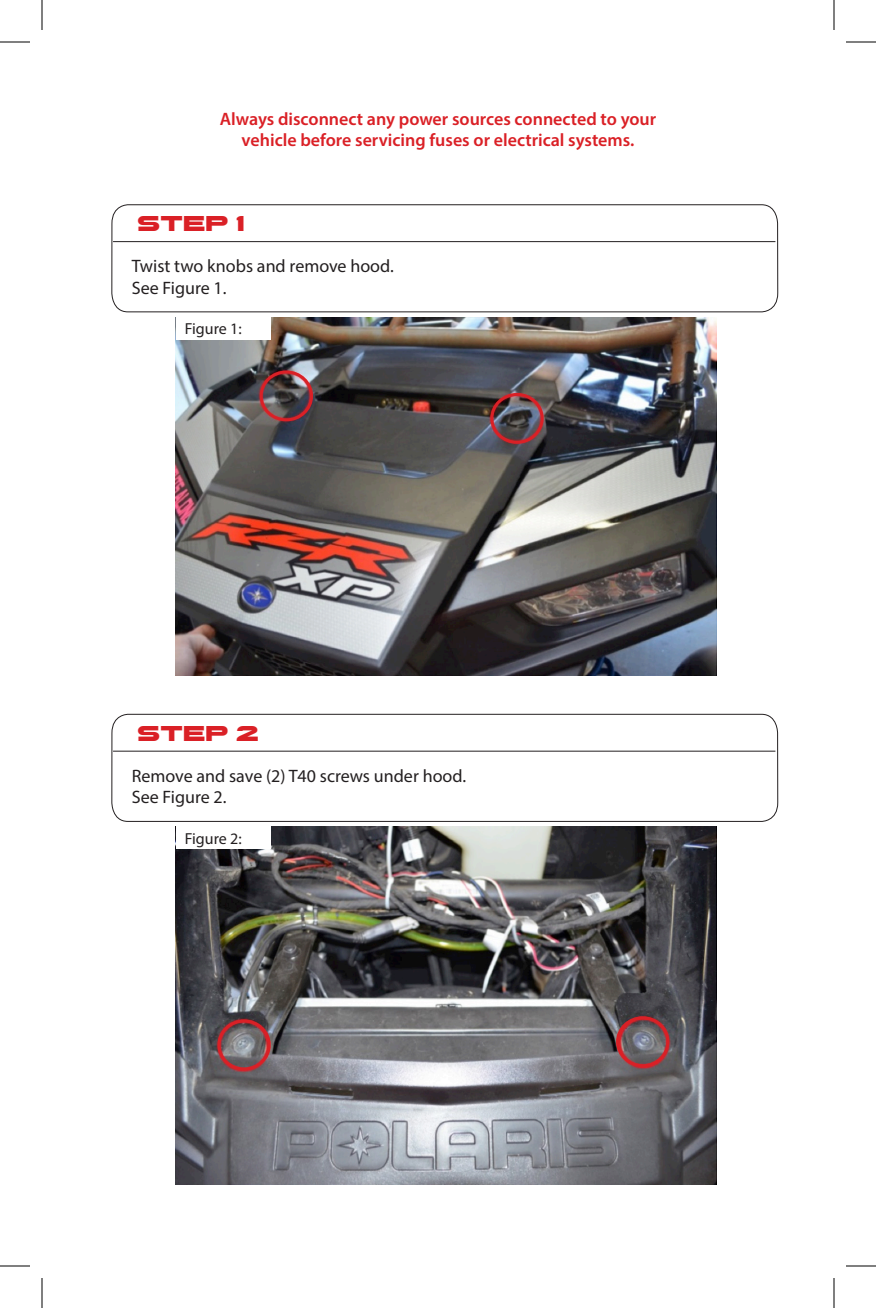
<style>
.page{position:relative;width:876px;height:1308px;background:#fff}
.page>*{position:absolute;margin:0;border:0;box-sizing:border-box;transform-origin:0 0}
.Step_Headers{font:20px "Rigid Industries";color:#da2026}
.Body_Copy_Red{font:600 18px/21.6px "Myriad Pro";color:#da2026;text-align:center}
.Body_Copy{font:18px/21.6px "Myriad Pro";color:#231f20}
.Body_Copy-2{font:16px "Myriad Pro";color:#231f20}
</style>
<div class="page">
<img style="left:176px;top:827px;width:541px;height:358px">
<svg style="left:111px;top:204px;width:668px;height:618px"></svg>
<hr style="left:113px;top:241px;width:662px;height:1px;background:#231f20">
<hr style="left:113px;top:751px;width:662px;height:1px;background:#231f20">
<img style="left:176px;top:317px;width:541px;height:358px">
<div style="left:176px;top:317px;width:95px;height:22px;background:#fff"></div>
<div style="left:176px;top:827px;width:95px;height:22px;background:#fff"></div>
<div style="left:260px;top:371px;width:53px;height:50px;border:3px solid #da2026;border-radius:50%"></div>
<div style="left:218px;top:1020px;width:53px;height:50px;border:3px solid #da2026;border-radius:50%"></div>
<div style="left:616px;top:1016px;width:53px;height:51px;border:3px solid #da2026;border-radius:50%"></div>
<div style="left:490px;top:393px;width:54px;height:51px;border:3px solid #da2026;border-radius:50%"></div>
<hr style="left:0;top:42px;width:30px;height:1px;background:#000">
<hr style="left:846px;top:42px;width:30px;height:1px;background:#000">
<hr style="left:0;top:1266px;width:30px;height:1px;background:#000">
<hr style="left:846px;top:1266px;width:30px;height:1px;background:#000">
<hr style="left:42px;top:0;width:1px;height:30px;background:#000">
<hr style="left:42px;top:1278px;width:1px;height:30px;background:#000">
<hr style="left:834px;top:0;width:1px;height:30px;background:#000">
<hr style="left:834px;top:1278px;width:1px;height:30px;background:#000">
<p class="Body_Copy_Red" style="left:220px;top:107px;width:438px">Always disconnect any power sources connected to your vehicle before servicing fuses or electrical systems.</p>
<p class="Step_Headers" style="left:138px;top:213px;width:109px">STEP 1</p>
<p class="Body_Copy" style="left:132px;top:255px;width:264px">Twist two knobs and remove hood.<br>See Figure 1.</p>
<p class="Body_Copy-2" style="left:185px;top:319px;width:58px">Figure 1:</p>
<p class="Step_Headers" style="left:138px;top:722px;width:124px">STEP 2</p>
<p class="Body_Copy" style="left:132px;top:764px;width:336px">Remove and save (2) T40 screws under hood.</p>
<p class="Body_Copy" style="left:132px;top:786px;width:96px">See Figure 2.</p>
<p class="Body_Copy-2" style="left:185px;top:829px;width:58px">Figure 2:</p>
</div>
